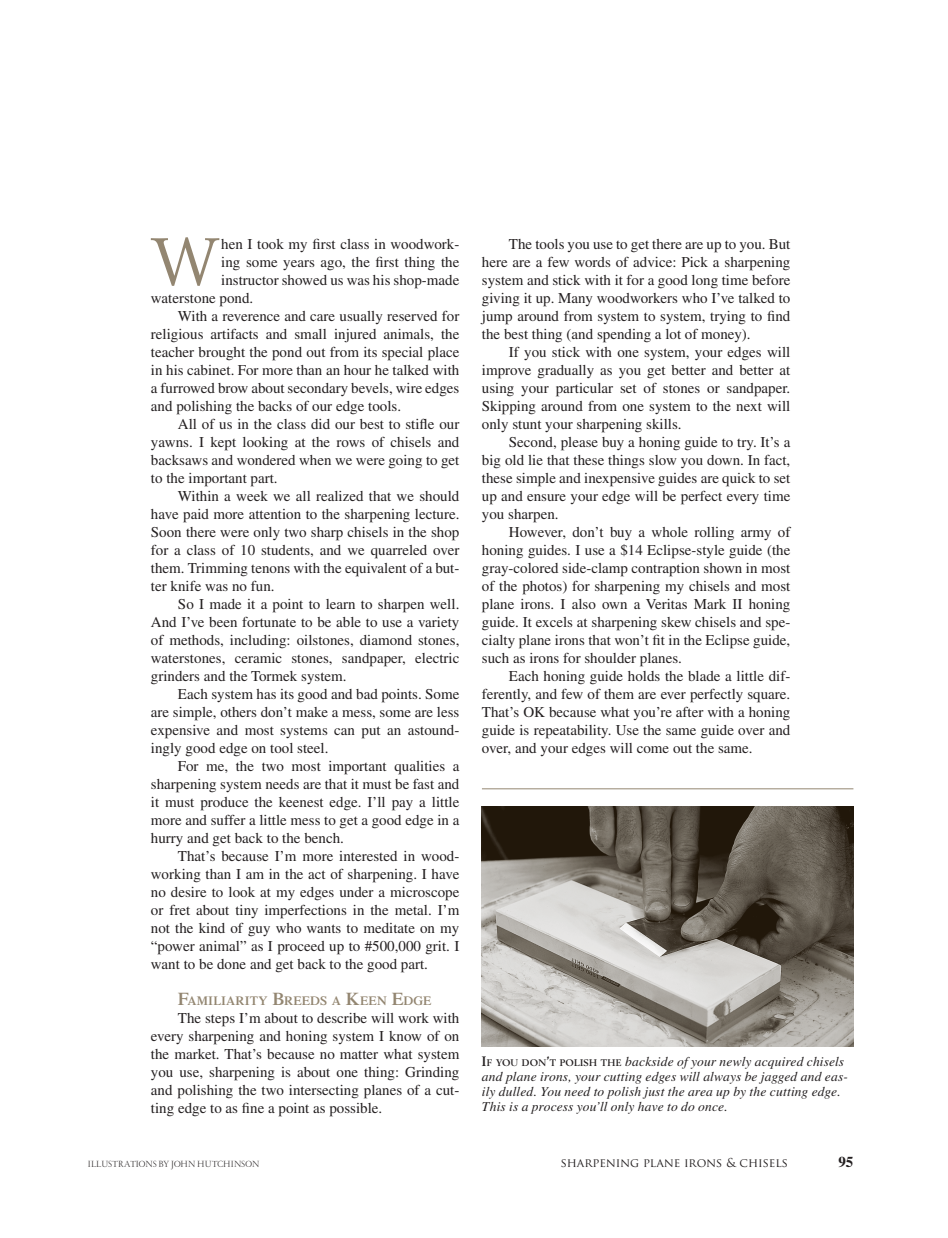
<style>
.page{position:relative;width:948px;height:1238px;background:#fff}
.page>*{position:absolute;margin:0;border:0;box-sizing:border-box;transform-origin:0 0}
.t1{font:65.85px "Berling LT Std";color:#938671}
.t2{font:15px/18px "Times LT Std";color:#231f20;text-align:justify}
.t3{font:700 15px "Times LT Std";color:#231f20}
.t4{font:italic 13.5px/15px "Times LT Std";letter-spacing:.01em;color:#231f20}
.t5{font:600 12.6px "Times LT Std";letter-spacing:.005em;color:#938671}
.t6{font:12px "Trajan Pro";color:#231f20}
.t7{font:300 9px "Garamond FB";letter-spacing:.01em;color:#231f20}
.s1{font-size:18px}
.s2{font-family:"Berling LT Std";font-weight:700;font-style:normal}
.s3{font-family:"Berling LT Std";font-weight:700;font-style:normal;font-size:9.45px}
</style>
<div class="page">
<img style="left:482px;top:807px;width:371px;height:240px">
<hr style="left:482px;top:788px;width:371px;height:1px;background:#938671">
<p class="t1" style="left:151px;top:234px;width:70px">W</p>
<p class="t2" style="left:221px;top:236px;width:240px">hen I took my first class in woodwork-</p>
<p class="t2" style="left:221px;top:254px;width:240px">ing some years ago, the first thing the</p>
<p class="t2" style="left:221px;top:272px;width:240px">instructor showed us was his shop-made</p>
<p class="t2" style="left:151px;top:290px;width:104px">waterstone pond.</p>
<p class="t2" style="left:178px;top:308px;width:283px">With a reverence and care usually reserved for</p>
<p class="t2" style="left:151px;top:326px;width:310px">religious artifacts and small injured animals, the</p>
<p class="t2" style="left:151px;top:344px;width:310px">teacher brought the pond out from its special place</p>
<p class="t2" style="left:151px;top:362px;width:310px">in his cabinet. For more than an hour he talked with</p>
<p class="t2" style="left:151px;top:380px;width:310px">a furrowed brow about secondary bevels, wire edges</p>
<p class="t2" style="left:151px;top:398px;width:251px">and polishing the backs of our edge tools.</p>
<p class="t2" style="left:178px;top:416px;width:283px">All of us in the class did our best to stifle our</p>
<p class="t2" style="left:151px;top:434px;width:310px">yawns. I kept looking at the rows of chisels and</p>
<p class="t2" style="left:151px;top:452px;width:310px">backsaws and wondered when we were going to get</p>
<p class="t2" style="left:151px;top:470px;width:128px">to the important part.</p>
<p class="t2" style="left:178px;top:488px;width:283px">Within a week we all realized that we should</p>
<p class="t2" style="left:151px;top:506px;width:310px">have paid more attention to the sharpening lecture.</p>
<p class="t2" style="left:151px;top:524px;width:309px">Soon there were only two sharp chisels in the shop</p>
<p class="t2" style="left:151px;top:542px;width:310px">for a class of 10 students, and we quarreled over</p>
<p class="t2" style="left:151px;top:560px;width:310px">them. Trimming tenons with the equivalent of a but-</p>
<p class="t2" style="left:151px;top:578px;width:125px">ter knife was no fun.</p>
<p class="t2" style="left:178px;top:596px;width:283px">So I made it a point to learn to sharpen well.</p>
<p class="t2" style="left:151px;top:614px;width:310px">And I’ve been fortunate to be able to use a variety</p>
<p class="t2" style="left:151px;top:632px;width:310px">of methods, including: oilstones, diamond stones,</p>
<p class="t2" style="left:151px;top:650px;width:310px">waterstones, ceramic stones, sandpaper, electric</p>
<p class="t2" style="left:151px;top:668px;width:197px">grinders and the Tormek system.</p>
<p class="t2" style="left:178px;top:686px;width:283px">Each system has its good and bad points. Some</p>
<p class="t2" style="left:151px;top:704px;width:310px">are simple, others don’t make a mess, some are less</p>
<p class="t2" style="left:151px;top:722px;width:310px">expensive and most systems can put an astound-</p>
<p class="t2" style="left:151px;top:740px;width:179px">ingly good edge on tool steel.</p>
<p class="t2" style="left:178px;top:758px;width:283px">For me, the two most important qualities a</p>
<p class="t2" style="left:151px;top:776px;width:310px">sharpening system needs are that it must be fast and</p>
<p class="t2" style="left:151px;top:794px;width:310px">it must produce the keenest edge. I’ll pay a little</p>
<p class="t2" style="left:151px;top:812px;width:310px">more and suffer a little mess to get a good edge in a</p>
<p class="t2" style="left:151px;top:830px;width:194px">hurry and get back to the bench.</p>
<p class="t2" style="left:178px;top:848px;width:283px">That’s because I’m more interested in wood-</p>
<p class="t2" style="left:151px;top:866px;width:310px">working than I am in the act of sharpening. I have</p>
<p class="t2" style="left:151px;top:884px;width:310px">no desire to look at my edges under a microscope</p>
<p class="t2" style="left:151px;top:902px;width:308px">or fret about tiny imperfections in the metal. I’m</p>
<p class="t2" style="left:151px;top:920px;width:310px">not the kind of guy who wants to meditate on my</p>
<p class="t2" style="left:151px;top:938px;width:310px">“power animal” as I proceed up to #500,000 grit. I</p>
<p class="t2" style="left:151px;top:956px;width:278px">want to be done and get back to the good part.</p>
<p class="t5" style="left:178px;top:996px;width:255px"><span class="s1">F</span>AMILIARITY <span class="s1">B</span>REEDS A <span class="s1">K</span>EEN <span class="s1">E</span>DGE</p>
<p class="t2" style="left:151px;top:1010px;width:310px;text-indent:27px">The steps I’m about to describe will work with every sharpening and honing system I know of on the market. That’s because no matter what system you use, sharpening is about one thing: Grinding and polishing the two intersecting planes of a cut&shy;ting edge to as fine a point as possible.</p>
<p class="t2" style="left:509px;top:236px;width:283px">The tools you use to get there are up to you. But</p>
<p class="t2" style="left:482px;top:254px;width:310px">here are a few words of advice: Pick a sharpening</p>
<p class="t2" style="left:482px;top:272px;width:310px">system and stick with it for a good long time before</p>
<p class="t2" style="left:482px;top:290px;width:310px">giving it up. Many woodworkers who I’ve talked to</p>
<p class="t2" style="left:482px;top:308px;width:310px">jump around from system to system, trying to find</p>
<p class="t2" style="left:482px;top:326px;width:270px">the best thing (and spending a lot of money).</p>
<p class="t2" style="left:509px;top:344px;width:283px">If you stick with one system, your edges will</p>
<p class="t2" style="left:482px;top:362px;width:310px">improve gradually as you get better and better at</p>
<p class="t2" style="left:482px;top:380px;width:310px">using your particular set of stones or sandpaper.</p>
<p class="t2" style="left:482px;top:398px;width:310px">Skipping around from one system to the next will</p>
<p class="t2" style="left:482px;top:416px;width:201px">only stunt your sharpening skills.</p>
<p class="t2" style="left:509px;top:434px;width:283px">Second, please buy a honing guide to try. It’s a</p>
<p class="t2" style="left:482px;top:452px;width:310px">big old lie that these things slow you down. In fact,</p>
<p class="t2" style="left:482px;top:470px;width:310px">these simple and inexpensive guides are quick to set</p>
<p class="t2" style="left:482px;top:488px;width:310px">up and ensure your edge will be perfect every time</p>
<p class="t2" style="left:482px;top:506px;width:78px">you sharpen.</p>
<p class="t2" style="left:509px;top:524px;width:283px">However, don’t buy a whole rolling army of</p>
<p class="t2" style="left:482px;top:542px;width:310px">honing guides. I use a $14 Eclipse-style guide (the</p>
<p class="t2" style="left:482px;top:560px;width:310px">gray-colored side-clamp contraption shown in most</p>
<p class="t2" style="left:482px;top:578px;width:310px">of the photos) for sharpening my chisels and most</p>
<p class="t2" style="left:482px;top:596px;width:310px">plane irons. I also own a Veritas Mark II honing</p>
<p class="t2" style="left:482px;top:614px;width:310px">guide. It excels at sharpening skew chisels and spe-</p>
<p class="t2" style="left:482px;top:632px;width:310px">cialty plane irons that won’t fit in the Eclipse guide,</p>
<p class="t2" style="left:482px;top:650px;width:201px">such as irons for shoulder planes.</p>
<p class="t2" style="left:509px;top:668px;width:283px">Each honing guide holds the blade a little dif-</p>
<p class="t2" style="left:482px;top:686px;width:310px">ferently, and few of them are ever perfectly square.</p>
<p class="t2" style="left:482px;top:704px;width:310px">That’s OK because what you’re after with a honing</p>
<p class="t2" style="left:482px;top:722px;width:310px">guide is repeatability. Use the same guide over and</p>
<p class="t2" style="left:482px;top:740px;width:272px">over, and your edges will come out the same.</p>
<p class="t4" style="left:482px;top:1055px;width:367px"><span class="s2">I</span><span class="s3">F YOU DON</span><span class="s2">’</span><span class="s3">T POLISH THE</span> backside of your newly acquired chisels and plane irons, your cutting edges will always be jagged and eas&shy;ily dulled. You need to polish just the area up by the cutting edge.<br>This is a process you’ll only have to do once.</p>
<p class="t7" style="left:88px;top:1160px;width:173px">ILLUSTRATIONS BY JOHN HUTCHINSON</p>
<p class="t6" style="left:560px;top:1156px;width:229px">SHARPENING PLANE IRONS &amp; CHISELS</p>
<p class="t3" style="left:838px;top:1156px;width:16px">95</p>
</div>
